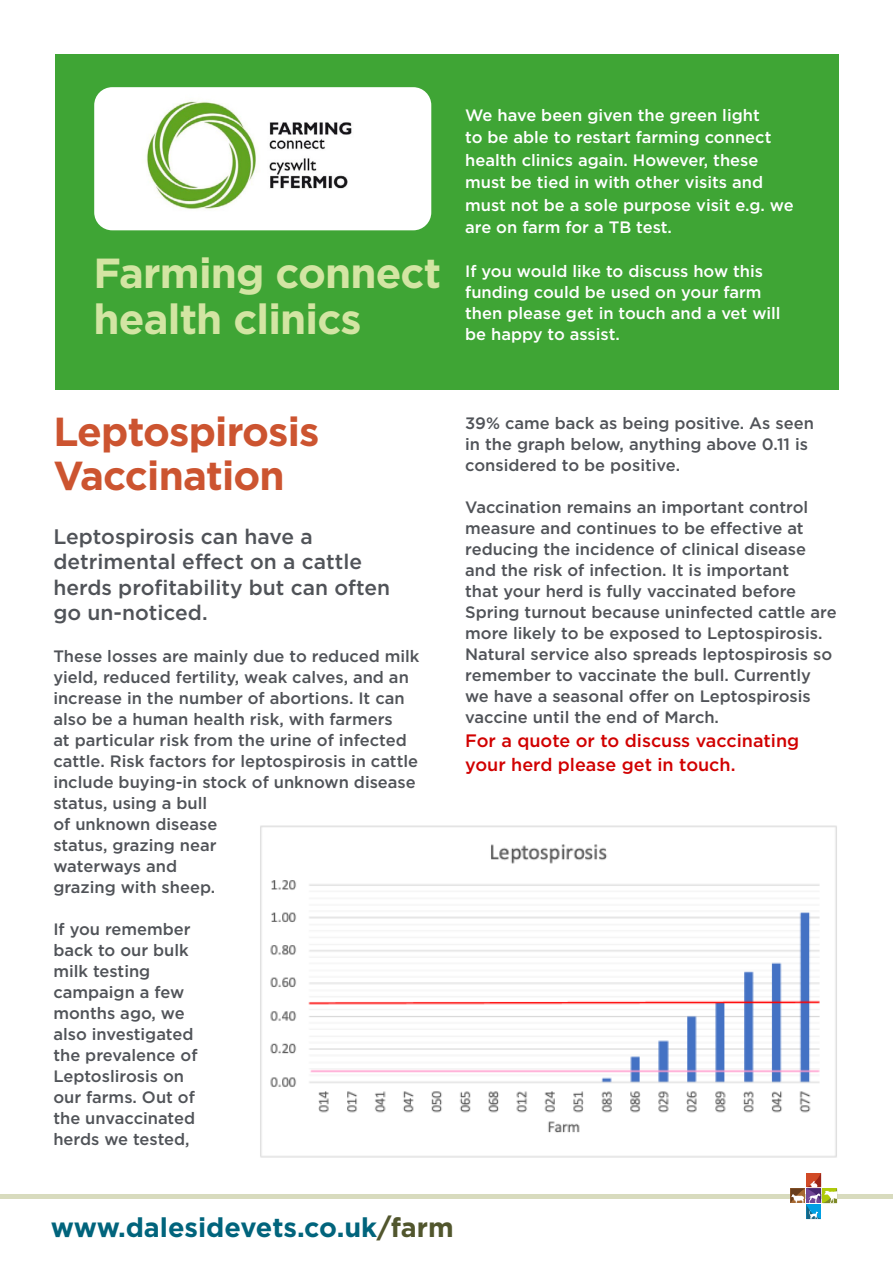
<style>
.page{position:relative;width:893px;height:1263px;background:#fff}
.page>*{position:absolute;margin:0;border:0;box-sizing:border-box;transform-origin:0 0}
.t1{font:700 42px/46.5px "Gotham";letter-spacing:-.02em;color:#d3e5a3}
.t2{font:700 40.5px/43.5px "Gotham";letter-spacing:-.02em;color:#cc5430}
.t3{font:700 27px "Gotham";color:#01647c}
.t4{font:500 21px/25.5px "Gotham";color:#505358}
.t5{font:500 18px/24px "Gotham";color:#d10000}
.t6{font:500 16.5px/21px "Gotham";color:#505358}
.t7{font:500 16.5px/22.5px "Gotham";color:#fff}
.s1{color:#51562d}
</style>
<div class="page">
<div style="left:0;top:1194px;width:893px;height:5px;background:#d8dbbe"></div>
<svg style="left:790px;top:1173px;width:47px;height:46px"></svg>
<div style="left:56px;top:54px;width:783px;height:336px;background:#3fa535"></div>
<div style="left:94px;top:87px;width:337px;height:143px;background:#fff;border-radius:18px"></div>
<img style="left:146px;top:101px;width:206px;height:109px">
<img style="left:260px;top:825px;width:577px;height:333px">
<h1 class="t1" style="left:94px;top:249px;width:349px">Farming connect health clinics</h1>
<p class="t7" style="left:465px;top:103px;width:330px">We have been given the green light<br>to be able to restart farming connect health clinics again. However, these must be tied in with other visits and must not be a sole purpose visit e.g. we are on farm for a TB test.</p>
<p class="t7" style="left:465px;top:260px;width:317px;line-height:21px">If you would like to discuss how this funding could be used on your farm then please get in touch and a vet will be happy to assist.</p>
<h2 class="t2" style="left:53px;top:409px;width:268px">Leptospirosis<br>Vaccination</h2>
<p class="t4" style="left:53px;top:523px;width:338px">Leptospirosis can have a detrimental effect on a cattle herds profitability but can often go un-noticed.</p>
<p class="t6" style="left:53px;top:646px;width:368px">These losses are mainly due to reduced milk yield, reduced fertility, weak calves, and an increase in the number of abortions. It can also be a human health risk, with farmers<br>at particular risk from the urine of infected cattle. Risk factors for leptospirosis in cattle include buying-in stock of unknown disease status, using a bull<br>of unknown disease<br>status, grazing near<br>waterways and<br>grazing with sheep.</p>
<p class="t6" style="left:53px;top:919px;width:146px">If you remember back to our bulk milk testing campaign a few months ago, we also investigated the prevalence of<br>Leptoslirosis on our farms. Out of the unvaccinated herds we tested,</p>
<p class="t6" style="left:465px;top:412px;width:350px">39% came back as being positive. As seen in the graph below, anything above 0.11 is considered to be positive.</p>
<p class="t6" style="left:465px;top:496px;width:373px">Vaccination remains an important control measure and continues to be effective at reducing the incidence of clinical disease and the risk of infection. It is important<br>that your herd is fully vaccinated before Spring turnout because uninfected cattle are more likely to be exposed to Leptospirosis.<br>Natural service also spreads leptospirosis so remember to vaccinate the bull. Currently we have a seasonal offer on Leptospirosis vaccine until the end of March.</p>
<p class="t5" style="left:465px;top:728px;width:336px">For a quote or to discuss vaccinating your herd please get in touch.</p>
<h3 class="t3" style="left:51px;top:1212px;width:404px">www.dalesidevets.co.uk<span class="s1">/farm</span></h3>
</div>
